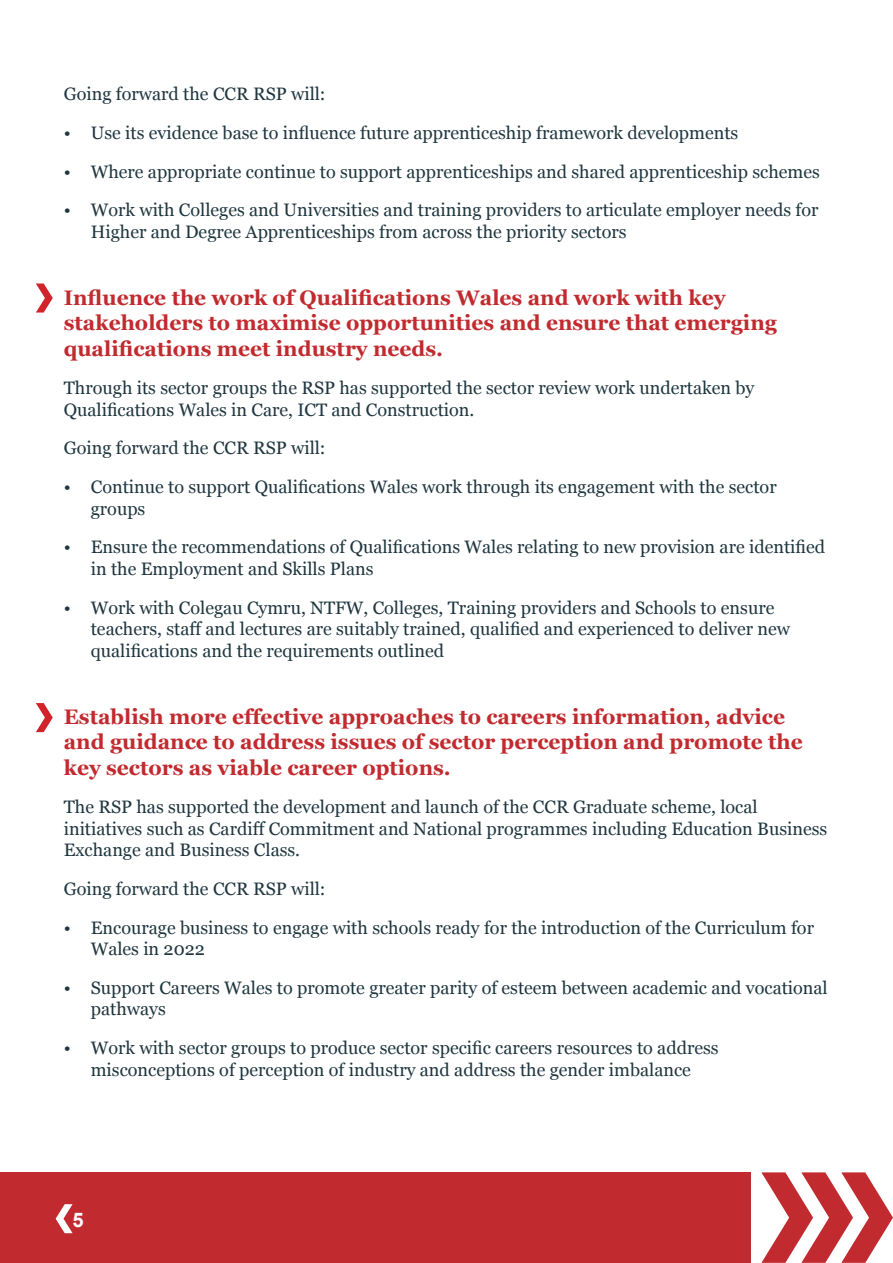
<style>
.page{position:relative;width:893px;height:1263px;background:#fff}
.page>*{position:absolute;margin:0;border:0;box-sizing:border-box;transform-origin:0 0}
.t1{font:700 21px/25.2px "Georgia";color:#c12a2e}
.t2{font:700 20.1px "Arial";color:#fff}
.t3{font:18px/21.6px "Georgia";color:#1f363f}
</style>
<div class="page">
<svg style="left:761px;top:1172px;width:132px;height:91px"></svg>
<div style="left:0;top:1172px;width:751px;height:91px;background:#c12a2e"></div>
<svg style="left:56px;top:1204px;width:17px;height:29px"></svg>
<svg style="left:36px;top:283px;width:17px;height:30px"></svg>
<svg style="left:36px;top:703px;width:17px;height:29px"></svg>
<p class="t3" style="left:64px;top:83px;width:263px">Going forward the CCR RSP will:</p>
<p class="t3" style="left:64px;top:121px;width:676px">• Use its evidence base to influence future apprenticeship framework developments</p>
<p class="t3" style="left:64px;top:160px;width:758px">• Where appropriate continue to support apprenticeships and shared apprenticeship schemes</p>
<p class="t3" style="left:91px;top:198px;width:729px;text-indent:-27px">• Work with Colleges and Universities and training providers to articulate employer needs for<br>Higher and Degree Apprenticeships from across the priority sectors</p>
<p class="t1" style="left:64px;top:285px;width:715px">Influence the work of Qualifications Wales and work with key stakeholders to maximise opportunities and ensure that emerging qualifications meet industry needs.</p>
<p class="t3" style="left:64px;top:376px;width:692px">Through its sector groups the RSP has supported the sector review work undertaken by<br>Qualifications Wales in Care, ICT and Construction.</p>
<p class="t3" style="left:64px;top:437px;width:263px">Going forward the CCR RSP will:</p>
<p class="t3" style="left:91px;top:475px;width:687px;text-indent:-27px">• Continue to support Qualifications Wales work through its engagement with the sector groups</p>
<p class="t3" style="left:91px;top:535px;width:736px;text-indent:-27px">• Ensure the recommendations of Qualifications Wales relating to new provision are identified in the Employment and Skills Plans</p>
<p class="t3" style="left:91px;top:596px;width:701px;text-indent:-27px">• Work with Colegau Cymru, NTFW, Colleges, Training providers and Schools to ensure teachers, staff and lectures are suitably trained, qualified and experienced to deliver new qualifications and the requirements outlined</p>
<p class="t1" style="left:64px;top:704px;width:740px">Establish more effective approaches to careers information, advice and guidance to address issues of sector perception and promote the key sectors as viable career options.</p>
<p class="t3" style="left:64px;top:795px;width:765px">The RSP has supported the development and launch of the CCR Graduate scheme, local initiatives such as Cardiff Commitment and National programmes including Education Business<br>Exchange and Business Class.</p>
<p class="t3" style="left:64px;top:877px;width:263px">Going forward the CCR RSP will:</p>
<p class="t3" style="left:91px;top:916px;width:725px;text-indent:-27px">• Encourage business to engage with schools ready for the introduction of the Curriculum for<br>Wales in 2022</p>
<p class="t3" style="left:91px;top:976px;width:738px;text-indent:-27px">• Support Careers Wales to promote greater parity of esteem between academic and vocational pathways</p>
<p class="t3" style="left:64px;top:1036px;width:656px;text-align:center">• Work with sector groups to produce sector specific careers resources to address misconceptions of perception of industry and address the gender imbalance</p>
<p class="t2" style="left:73px;top:1206px;width:13px">5</p>
</div>
